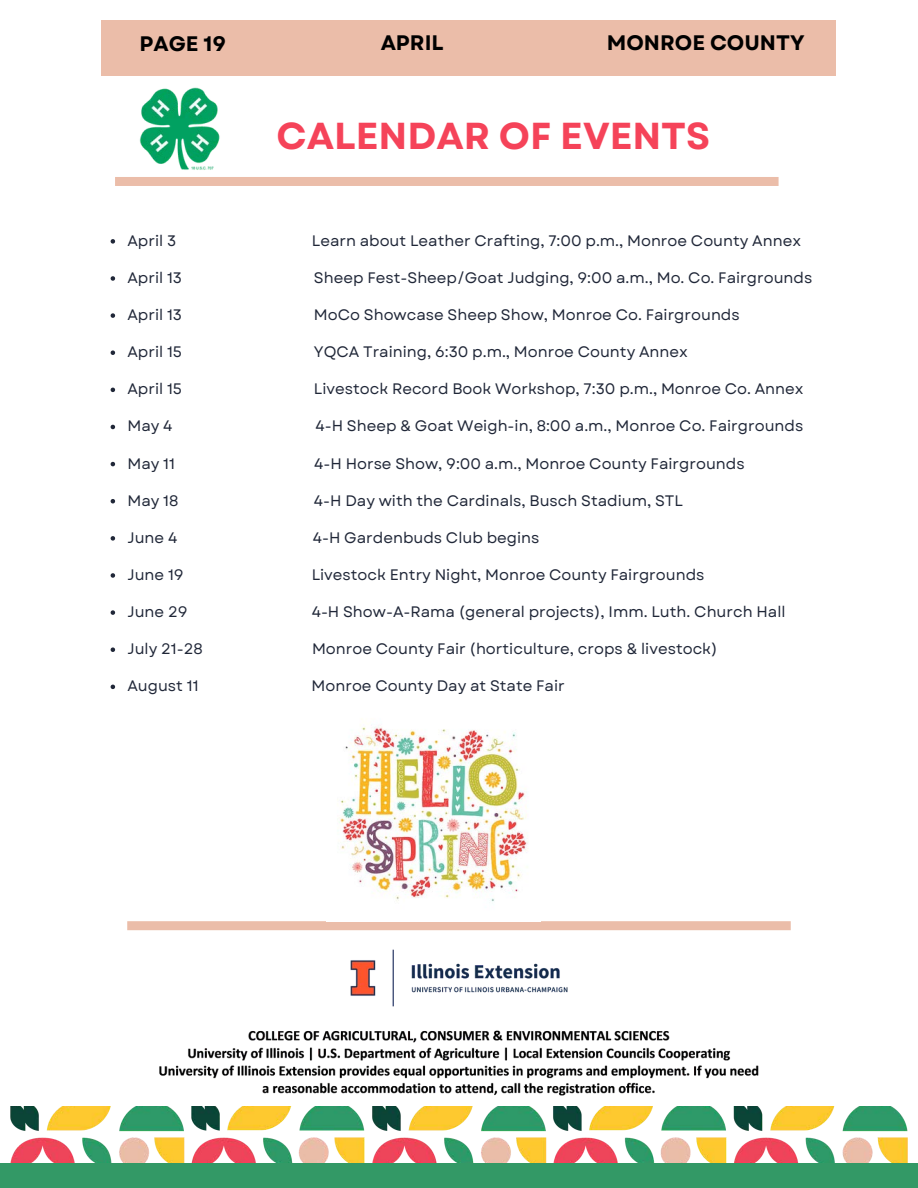
<style>
.page{position:relative;width:918px;height:1188px;background:#fff}
.page>*{position:absolute;margin:0;border:0;box-sizing:border-box;transform-origin:0 0}
.t1{font:700 37.5px "Garet";color:#f54359}
.t2{font:700 21px "Garet";color:#000}
.t3{font:15.15px "Garet";color:#202738}
</style>
<div class="page">
<div style="left:115px;top:177px;width:664px;height:9px;background:#ebbda9"></div>
<img style="left:139px;top:87px;width:81px;height:83px">
<div style="left:0;top:1164px;width:918px;height:24px;background:#396"></div>
<img style="left:10px;top:1106px;width:898px;height:57px">
<img style="left:350px;top:949px;width:218px;height:58px">
<div style="left:102px;top:20px;width:734px;height:55px;background:#ebbda9"></div>
<img style="left:159px;top:1030px;width:600px;height:66px">
<div style="left:127px;top:921px;width:664px;height:9px;background:#ebbda9"></div>
<img style="left:326px;top:726px;width:214px;height:196px">
<svg style="left:111px;top:239px;width:4px;height:5px"></svg>
<svg style="left:111px;top:276px;width:4px;height:5px"></svg>
<svg style="left:111px;top:313px;width:4px;height:5px"></svg>
<svg style="left:111px;top:350px;width:4px;height:5px"></svg>
<svg style="left:111px;top:388px;width:4px;height:4px"></svg>
<svg style="left:111px;top:425px;width:4px;height:4px"></svg>
<svg style="left:111px;top:462px;width:4px;height:4px"></svg>
<svg style="left:111px;top:499px;width:4px;height:4px"></svg>
<svg style="left:111px;top:536px;width:4px;height:5px"></svg>
<svg style="left:111px;top:573px;width:4px;height:5px"></svg>
<svg style="left:111px;top:610px;width:4px;height:5px"></svg>
<svg style="left:111px;top:647px;width:4px;height:5px"></svg>
<svg style="left:111px;top:685px;width:4px;height:4px"></svg>
<h2 class="t2" style="left:140px;top:29px;width:88px">PAGE 19</h2>
<h2 class="t2" style="left:381px;top:28px;width:65px">APRIL</h2>
<h2 class="t2" style="left:607px;top:28px;width:199px">MONROE COUNTY</h2>
<h1 class="t1" style="left:277px;top:109px;width:435px">CALENDAR OF EVENTS</h1>
<p class="t3" style="left:127px;top:230px;width:50px">April 3</p>
<p class="t3" style="left:312px;top:230px;width:491px">Learn about Leather Crafting, 7:00 p.m., Monroe County Annex</p>
<p class="t3" style="left:127px;top:267px;width:56px">April 13</p>
<p class="t3" style="left:314px;top:267px;width:500px">Sheep Fest-Sheep/Goat Judging, 9:00 a.m., Mo. Co. Fairgrounds</p>
<p class="t3" style="left:127px;top:304px;width:56px">April 13</p>
<p class="t3" style="left:314px;top:304px;width:427px">MoCo Showcase Sheep Show, Monroe Co. Fairgrounds</p>
<p class="t3" style="left:127px;top:341px;width:56px">April 15</p>
<p class="t3" style="left:314px;top:341px;width:376px">YQCA Training, 6:30 p.m., Monroe County Annex</p>
<p class="t3" style="left:127px;top:378px;width:56px">April 15</p>
<p class="t3" style="left:314px;top:378px;width:491px">Livestock Record Book Workshop, 7:30 p.m., Monroe Co. Annex</p>
<p class="t3" style="left:127px;top:415px;width:46px">May 4</p>
<p class="t3" style="left:316px;top:415px;width:489px">4-H Sheep &amp; Goat Weigh-in, 8:00 a.m., Monroe Co. Fairgrounds</p>
<p class="t3" style="left:127px;top:452px;width:49px">May 11</p>
<p class="t3" style="left:314px;top:452px;width:432px">4-H Horse Show, 9:00 a.m., Monroe County Fairgrounds</p>
<p class="t3" style="left:127px;top:490px;width:52px">May 18</p>
<p class="t3" style="left:314px;top:490px;width:371px">4-H Day with the Cardinals, Busch Stadium, STL</p>
<p class="t3" style="left:127px;top:527px;width:51px">June 4</p>
<p class="t3" style="left:313px;top:527px;width:228px">4-H Gardenbuds Club begins</p>
<p class="t3" style="left:127px;top:564px;width:58px">June 19</p>
<p class="t3" style="left:312px;top:564px;width:394px">Livestock Entry Night, Monroe County Fairgrounds</p>
<p class="t3" style="left:127px;top:601px;width:62px">June 29</p>
<p class="t3" style="left:312px;top:601px;width:475px">4-H Show-A-Rama (general projects), Imm. Luth. Church Hall</p>
<p class="t3" style="left:127px;top:638px;width:77px">July 21-28</p>
<p class="t3" style="left:312px;top:638px;width:407px">Monroe County Fair (horticulture, crops &amp; livestock)</p>
<p class="t3" style="left:127px;top:675px;width:73px">August 11</p>
<p class="t3" style="left:312px;top:675px;width:255px">Monroe County Day at State Fair</p>
</div>
